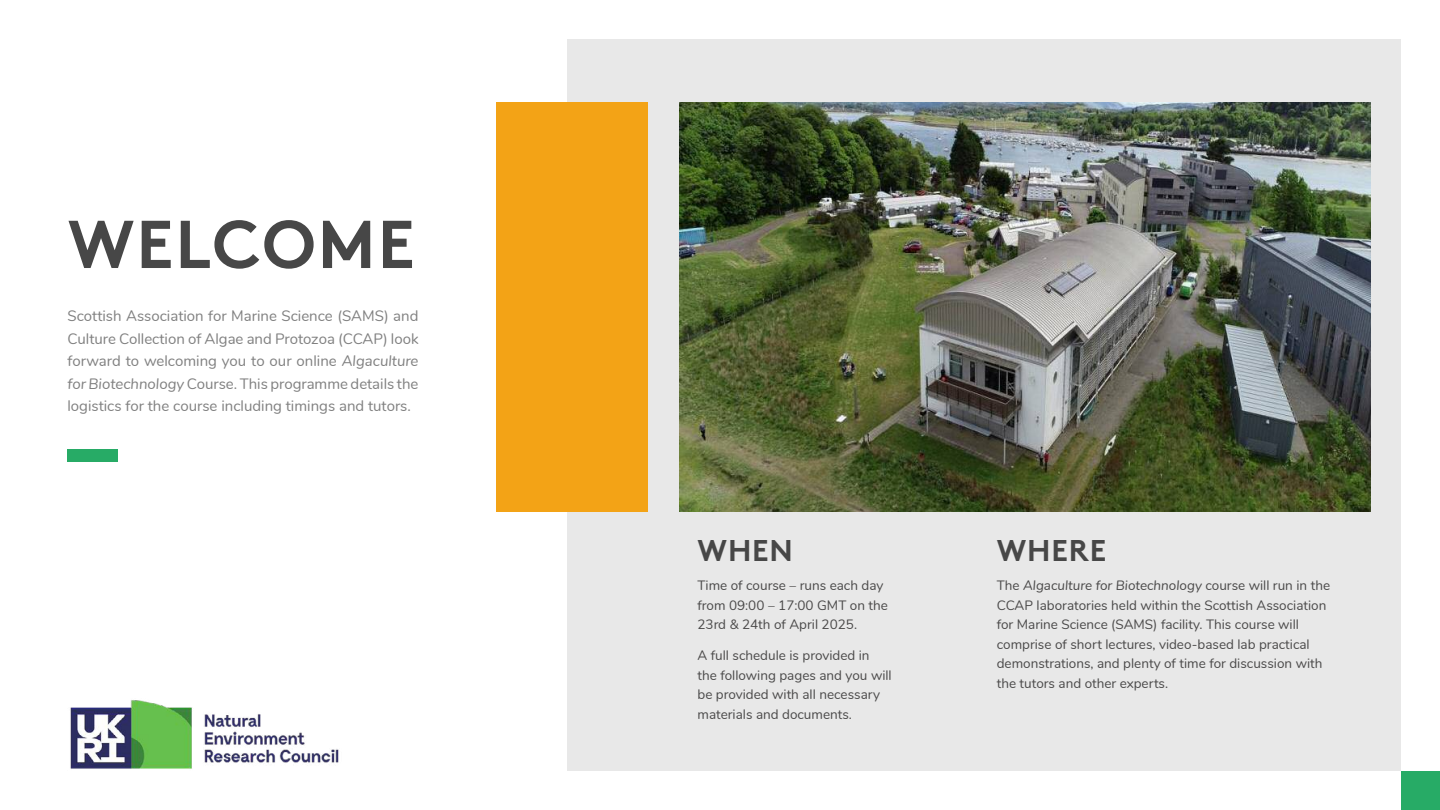
<style>
.page{position:relative;width:1440px;height:810px;background:#fff}
.page>*{position:absolute;margin:0;border:0;box-sizing:border-box;transform-origin:0 0}
.t1{font:700 67.5px "Brown Std";letter-spacing:.03em;color:#474747}
.t2{font:700 30px "Brown Std";letter-spacing:.03em;color:#474747}
.t3{font:15px/22.5px "Nunito";color:#808080;text-align:justify}
.t4{font:13.5px/19.5px "Nunito";color:#4a4949}
.s1{font-style:italic}
</style>
<div class="page">
<div style="left:1401px;top:771px;width:39px;height:39px;background:#27ab66"></div>
<div style="left:567px;top:39px;width:834px;height:732px;background:#e8e8e8"></div>
<div style="left:496px;top:102px;width:152px;height:410px;background:#f3a316"></div>
<div style="left:68px;top:449px;width:50px;height:12px;background:#27ab66"></div>
<img style="left:680px;top:102px;width:691px;height:410px">
<img style="left:70px;top:700px;width:269px;height:69px">
<h1 class="t1" style="left:68px;top:203px;width:348px">WELCOME</h1>
<p class="t3" style="left:68px;top:305px;width:353px">Scottish Association for Marine Science (SAMS) and Culture Collection of Algae and Protozoa (CCAP) look forward to welcoming you to our online <span class="s1">Algaculture for Biotechnology</span> Course. This programme details the logistics for the course including timings and tutors.</p>
<h2 class="t2" style="left:698px;top:532px;width:97px">WHEN</h2>
<h2 class="t2" style="left:997px;top:532px;width:111px">WHERE</h2>
<p class="t4" style="left:698px;top:576px;width:192px">Time of course – runs each day from 09:00 – 17:00 GMT on the<br>23rd &amp; 24th of April 2025.</p>
<p class="t4" style="left:698px;top:646px;width:196px">A full schedule is provided in the following pages and you will be provided with all necessary materials and documents.</p>
<p class="t4" style="left:997px;top:576px;width:335px">The <span class="s1">Algaculture for Biotechnology</span> course will run in the CCAP laboratories held within the Scottish Association for Marine Science (SAMS) facility. This course will comprise of short lectures, video-based lab practical demonstrations, and plenty of time for discussion with the tutors and other experts.</p>
</div>
